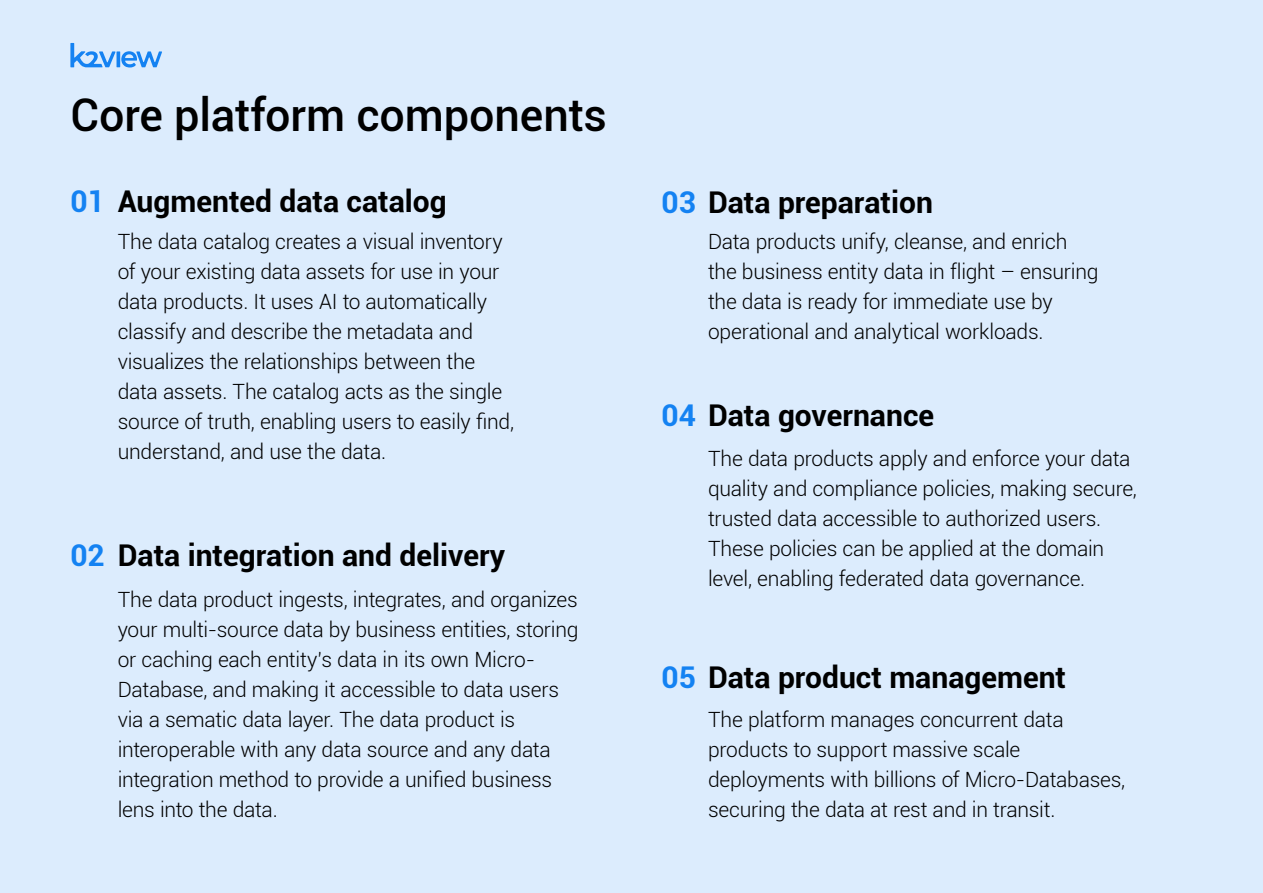
<style>
.page{position:relative;width:1263px;height:893px;background:#dcecfd}
.page>*{position:absolute;margin:0;border:0;box-sizing:border-box;transform-origin:0 0}
.PS1{font:500 45px "Roboto";letter-spacing:-.005em;color:#000}
.t1{font:700 30px "Roboto";color:#000}
.PS1-2{font:300 21px/30px "Roboto";letter-spacing:-.01em;color:#000}
.s1{color:#1482f2}
</style>
<div class="page">
<svg style="left:70px;top:43px;width:45px;height:24px"></svg>
<hr style="left:117px;top:51px;width:3px;height:16px;background:#1482f2">
<svg style="left:121px;top:51px;width:41px;height:17px"></svg>
<p class="PS1" style="left:70px;top:84px;width:538px">Core platform components</p>
<p class="t1" style="left:70px;top:180px;width:378px"><span class="s1">01</span> Augmented data catalog</p>
<p class="t1" style="left:661px;top:181px;width:273px"><span class="s1">03</span> Data preparation</p>
<p class="PS1-2" style="left:118px;top:225px;width:398px">The data catalog creates a visual inventory of your existing data assets for use in your data products. It uses AI to automatically classify and describe the metadata and visualizes the relationships between the data assets. The catalog acts as the single source of truth, enabling users to easily find, understand, and use the data.</p>
<p class="PS1-2" style="left:708px;top:225px;width:392px">Data products unify, cleanse, and enrich the business entity data in flight – ensuring the data is ready for immediate use by operational and analytical workloads.</p>
<p class="t1" style="left:661px;top:395px;width:274px"><span class="s1">04</span> Data governance</p>
<p class="PS1-2" style="left:708px;top:443px;width:430px">The data products apply and enforce your data quality and compliance policies, making secure, trusted data accessible to authorized users.<br>These policies can be applied at the domain level, enabling federated data governance.</p>
<p class="t1" style="left:70px;top:534px;width:436px"><span class="s1">02</span> Data integration and delivery</p>
<p class="PS1-2" style="left:118px;top:584px;width:462px">The data product ingests, integrates, and organizes your multi-source data by business entities, storing or caching each entity’s data in its own Micro-Database, and making it accessible to data users via a sematic data layer. The data product is interoperable with any data source and any data integration method to provide a unified business lens into the data.</p>
<p class="t1" style="left:661px;top:656px;width:406px"><span class="s1">05</span> Data product management</p>
<p class="PS1-2" style="left:708px;top:704px;width:419px">The platform manages concurrent data products to support massive scale deployments with billions of Micro-Databases, securing the data at rest and in transit.</p>
</div>
